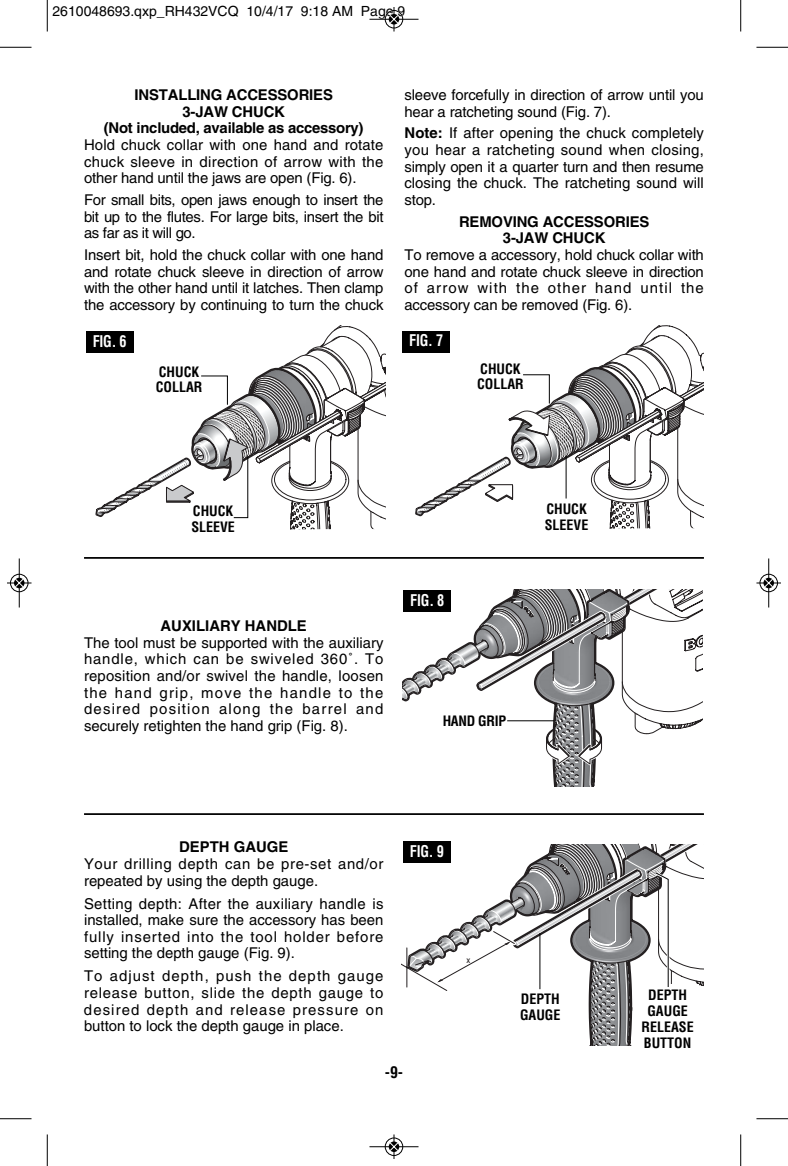
<style>
.page{position:relative;width:788px;height:1166px;background:#fff}
.page>*{position:absolute;margin:0;border:0;box-sizing:border-box;transform-origin:0 0}
.t1{font:700 condensed 15.75px "Helvetica";letter-spacing:-.015em;color:#fff;scale:.9 1}
.t2{font:700 condensed 15.75px "Helvetica";color:#000}
.t3{font:14.88px/16.6px "Helvetica";color:#000;text-align:justify}
.t4{font:700 14.88px/16.6px "Helvetica";letter-spacing:-.01em;color:#000;text-align:center}
.t5{font:14.88px/16.6px "Helvetica";letter-spacing:.04em;color:#000}
.t6{font:700 condensed 14px/15.8px "Helvetica";color:#000}
.t7{font:14px "Helvetica";color:#000}
.t8{font:700 condensed 14px "Helvetica";letter-spacing:-.02em;color:#000}
.t9{font:9.62px "Akzidenz Grotesk BQ";color:#231f20}
.s1{font-weight:700}
</style>
<div class="page">
<hr style="left:84px;top:557px;width:620px;height:2px;background:#000">
<div style="left:86px;top:332px;width:48px;height:21px;background:#000"></div>
<div style="left:402px;top:331px;width:48px;height:21px;background:#000"></div>
<svg style="left:415px;top:325px;width:289px;height:204px"></svg>
<hr style="left:565px;top:456px;width:1px;height:42px;background:#000">
<svg style="left:402px;top:589px;width:300px;height:198px"></svg>
<hr style="left:507px;top:720px;width:47px;height:1px;background:#000">
<div style="left:403px;top:590px;width:48px;height:21px;background:#000"></div>
<hr style="left:84px;top:813px;width:620px;height:2px;background:#000">
<svg style="left:402px;top:843px;width:302px;height:202px"></svg>
<div style="left:403px;top:841px;width:47px;height:21px;background:#000"></div>
<svg style="left:95px;top:325px;width:290px;height:204px"></svg>
<hr style="left:47px;top:0;width:1px;height:32px;background:#000">
<hr style="left:0;top:47px;width:32px;height:1px;background:#000">
<hr style="left:740px;top:0;width:1px;height:32px;background:#000">
<hr style="left:756px;top:47px;width:32px;height:1px;background:#000">
<hr style="left:47px;top:1134px;width:1px;height:32px;background:#000">
<hr style="left:0;top:1118px;width:32px;height:1px;background:#000">
<hr style="left:740px;top:1134px;width:1px;height:32px;background:#000">
<hr style="left:756px;top:1118px;width:32px;height:1px;background:#000">
<div style="left:384px;top:10px;width:19px;height:19px;border:1px solid #fff;border-radius:50%"></div>
<hr style="left:369px;top:19px;width:49px;height:1px;background:#000">
<div style="left:385px;top:10px;width:18px;height:18px;border:1px solid #000;border-radius:50%"></div>
<svg style="left:389px;top:7px;width:9px;height:25px"></svg>
<div style="left:384px;top:1137px;width:19px;height:19px;border:1px solid #fff;border-radius:50%"></div>
<hr style="left:369px;top:1146px;width:49px;height:1px;background:#000">
<div style="left:385px;top:1137px;width:18px;height:18px;border:1px solid #000;border-radius:50%"></div>
<svg style="left:389px;top:1134px;width:9px;height:24px"></svg>
<div style="left:10px;top:573px;width:19px;height:19px;border:1px solid #fff;border-radius:50%"></div>
<hr style="left:19px;top:558px;width:1px;height:49px;background:#000">
<div style="left:10px;top:574px;width:18px;height:18px;border:1px solid #000;border-radius:50%"></div>
<svg style="left:7px;top:578px;width:25px;height:9px"></svg>
<div style="left:759px;top:573px;width:19px;height:19px;border:1px solid #fff;border-radius:50%"></div>
<hr style="left:768px;top:558px;width:1px;height:49px;background:#000">
<div style="left:759px;top:574px;width:18px;height:18px;border:1px solid #000;border-radius:50%"></div>
<svg style="left:756px;top:578px;width:24px;height:9px"></svg>
<p class="t7" style="left:52px;top:6px;width:354px">2610048693.qxp_RH432VCQ 10/4/17 9:18 AM Page 9</p>
<p class="t4" style="left:104px;top:88px;width:261px">INSTALLING ACCESSORIES<br>3-JAW CHUCK<br>(Not included, available as accessory)</p>
<p class="t3" style="left:84px;top:138px;width:301px">Hold chuck collar with one hand and rotate chuck sleeve in direction of arrow with the other hand until the jaws are open (Fig. 6).</p>
<p class="t3" style="left:84px;top:193px;width:301px">For small bits, open jaws enough to insert the bit up to the flutes. For large bits, insert the bit as far as it will go.</p>
<p class="t3" style="left:84px;top:248px;width:301px">Insert bit, hold the chuck collar with one hand and rotate chuck sleeve in direction of arrow with the other hand until it latches. Then clamp the accessory by continuing to turn the chuck</p>
<p class="t3" style="left:404px;top:88px;width:301px">sleeve forcefully in direction of arrow until you hear a ratcheting sound (Fig. 7).</p>
<p class="t3" style="left:404px;top:126px;width:301px"><span class="s1">Note:</span> If after opening the chuck completely you hear a ratcheting sound when closing, simply open it a quarter turn and then resume closing the chuck. The ratcheting sound will stop.</p>
<p class="t4" style="left:459px;top:214px;width:192px">REMOVING ACCESSORIES<br>3-JAW CHUCK</p>
<p class="t3" style="left:404px;top:248px;width:301px">To remove a accessory, hold chuck collar with one hand and rotate chuck sleeve in direction of arrow with the other hand until the accessory can be removed (Fig. 6).</p>
<p class="t1" style="left:93px;top:332px;width:39px">FIG. 6</p>
<p class="t1" style="left:409px;top:332px;width:39px">FIG. 7</p>
<p class="t6" style="left:156px;top:364px;width:48px">CHUCK<br>COLLAR</p>
<p class="t6" style="left:477px;top:361px;width:48px">CHUCK<br>COLLAR</p>
<p class="t6" style="left:191px;top:503px;width:45px">CHUCK<br>SLEEVE</p>
<p class="t4" style="left:160px;top:619px;width:148px">AUXILIARY HANDLE</p>
<p class="t3" style="left:84px;top:635px;width:301px">The tool must be supported with the auxiliary handle, which can be swiveled 360˚. To reposition and/or swivel the handle, loosen the hand grip, move the handle to the desired position along the barrel and securely retighten the hand grip (Fig. 8).</p>
<p class="t1" style="left:410px;top:591px;width:39px">FIG. 8</p>
<p class="t8" style="left:442px;top:712px;width:65px">HAND GRIP</p>
<p class="t6" style="left:544px;top:501px;width:45px">CHUCK<br>SLEEVE</p>
<p class="t4" style="left:179px;top:840px;width:111px">DEPTH GAUGE</p>
<p class="t5" style="left:84px;top:857px;width:301px">Your drilling depth can be pre-set and/or repeated by using the depth gauge.</p>
<p class="t3" style="left:84px;top:896px;width:301px">Setting depth: After the auxiliary handle is installed, make sure the accessory has been fully inserted into the tool holder before setting the depth gauge (Fig. 9).</p>
<p class="t3" style="left:84px;top:969px;width:301px">To adjust depth, push the depth gauge release button, slide the depth gauge to desired depth and release pressure on button to lock the depth gauge in place.</p>
<p class="t1" style="left:410px;top:842px;width:39px">FIG. 9</p>
<p class="t2" style="left:385px;top:1063px;width:20px">-9-</p>
<p class="t9" style="left:466px;top:954px;width:5px">x</p>
<p class="t6" style="left:520px;top:991px;width:42px">DEPTH<br>GAUGE</p>
<p class="t6" style="left:641px;top:987px;width:54px;text-align:center">DEPTH<br>GAUGE<br>RELEASE<br>BUTTON</p>
</div>
